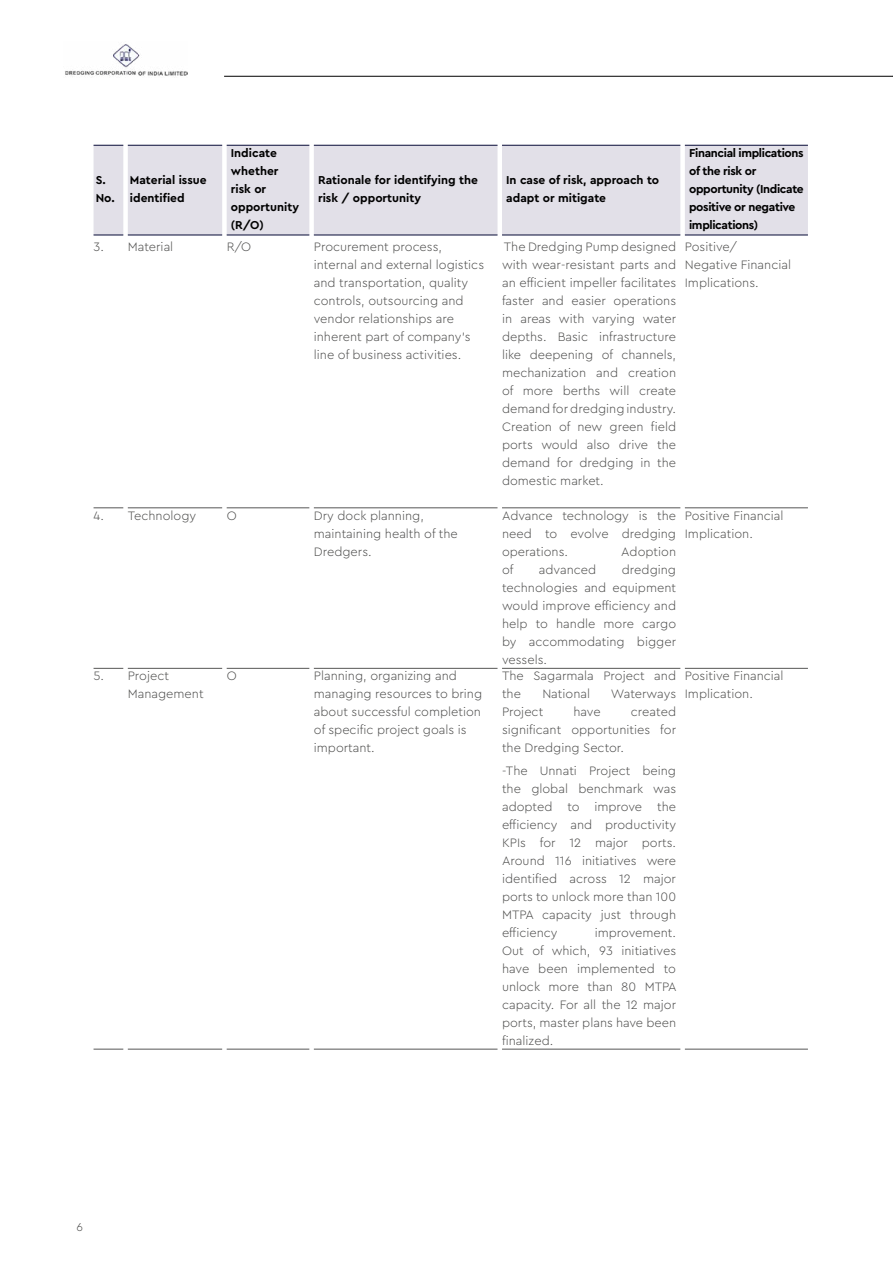
<style>
.page{position:relative;width:893px;height:1263px;background:#fff}
.page>*{position:absolute;margin:0;border:0;box-sizing:border-box;transform-origin:0 0}
.t1{font:300 12.75px/18px "Cera Pro";color:#4a4a49}
.t2{font:700 12px/18px "Cera Pro";color:#000}
.t3{font:700 12px/18px "Cera Pro";letter-spacing:-.03em;color:#000}
.t4{font:300 12px "Cera Pro";color:#4a4a49}
</style>
<div class="page">
<div style="left:94px;top:145px;width:714px;height:90px;background:#e2e0e8"></div>
<svg style="left:94px;top:508px;width:29px;height:1px"></svg>
<hr style="left:128px;top:508px;width:94px;height:1px;background:#575756">
<hr style="left:227px;top:508px;width:82px;height:1px;background:#575756">
<hr style="left:314px;top:508px;width:183px;height:1px;background:#575756">
<hr style="left:502px;top:508px;width:178px;height:1px;background:#575756">
<hr style="left:685px;top:508px;width:123px;height:1px;background:#575756">
<svg style="left:94px;top:668px;width:29px;height:1px"></svg>
<hr style="left:128px;top:668px;width:94px;height:1px;background:#575756">
<hr style="left:227px;top:668px;width:82px;height:1px;background:#575756">
<hr style="left:314px;top:668px;width:183px;height:1px;background:#575756">
<hr style="left:502px;top:668px;width:178px;height:1px;background:#575756">
<hr style="left:685px;top:668px;width:123px;height:1px;background:#575756">
<svg style="left:94px;top:1049px;width:29px;height:1px"></svg>
<hr style="left:128px;top:1049px;width:94px;height:1px;background:#575756">
<hr style="left:227px;top:1049px;width:82px;height:1px;background:#575756">
<hr style="left:314px;top:1049px;width:183px;height:1px;background:#575756">
<hr style="left:502px;top:1049px;width:178px;height:1px;background:#575756">
<hr style="left:685px;top:1049px;width:123px;height:1px;background:#575756">
<svg style="left:94px;top:145px;width:29px;height:1px"></svg>
<hr style="left:94px;top:234px;width:29px;height:2px;background:#20234b">
<hr style="left:128px;top:145px;width:94px;height:1px;background:#20234b">
<hr style="left:128px;top:234px;width:94px;height:2px;background:#20234b">
<hr style="left:227px;top:145px;width:82px;height:1px;background:#20234b">
<hr style="left:227px;top:234px;width:82px;height:2px;background:#20234b">
<hr style="left:314px;top:145px;width:183px;height:1px;background:#20234b">
<hr style="left:314px;top:234px;width:183px;height:2px;background:#20234b">
<hr style="left:502px;top:145px;width:178px;height:1px;background:#20234b">
<hr style="left:502px;top:234px;width:178px;height:2px;background:#20234b">
<hr style="left:685px;top:145px;width:123px;height:1px;background:#20234b">
<hr style="left:685px;top:234px;width:123px;height:2px;background:#20234b">
<hr style="left:224px;top:76px;width:669px;height:1px;background:#000">
<img style="left:65px;top:44px;width:122px;height:32px">
<p class="t2" style="left:96px;top:171px;width:21px">S.<br>No.</p>
<p class="t2" style="left:130px;top:171px;width:78px">Material issue identified</p>
<p class="t2" style="left:231px;top:144px;width:70px">Indicate whether risk or opportunity (R/O)</p>
<p class="t2" style="left:318px;top:171px;width:161px">Rationale for identifying the risk / opportunity</p>
<p class="t2" style="left:506px;top:171px;width:154px">In case of risk, approach to adapt or mitigate</p>
<p class="t3" style="left:689px;top:144px;width:116px">Financial implications of the risk or opportunity (Indicate positive or negative implications)</p>
<p class="t1" style="left:94px;top:237px;width:81px">3. Material</p>
<p class="t1" style="left:227px;top:237px;width:26px">R/O</p>
<p class="t1" style="left:314px;top:237px;width:172px">Procurement process, internal and external logistics and transportation, quality controls, outsourcing and vendor relationships are inherent part of company’s line of business activities.</p>
<p class="t1" style="left:502px;top:237px;width:176px;text-align:justify">The Dredging Pump designed with wear-resistant parts and an efficient impeller facilitates faster and easier operations in areas with varying water depths. Basic infrastructure like deepening of channels, mechanization and creation of more berths will create demand for dredging industry.<br>Creation of new green field ports would also drive the demand for dredging in the domestic market.</p>
<p class="t1" style="left:685px;top:237px;width:108px">Positive/<br>Negative Financial<br>Implications.</p>
<p class="t1" style="left:94px;top:506px;width:104px">4. Technology</p>
<p class="t1" style="left:227px;top:506px;width:11px">O</p>
<p class="t1" style="left:314px;top:506px;width:146px">Dry dock planning, maintaining health of the<br>Dredgers.</p>
<p class="t1" style="left:502px;top:506px;width:176px;text-align:justify">Advance technology is the need to evolve dredging operations.</p>
<p class="t1" style="left:685px;top:506px;width:100px">Positive Financial<br>Implication.</p>
<p class="t1" style="left:621px;top:542px;width:56px">Adoption</p>
<p class="t1" style="left:502px;top:560px;width:13px">of</p>
<p class="t1" style="left:539px;top:560px;width:59px">advanced</p>
<p class="t1" style="left:502px;top:560px;width:176px;text-align:justify;text-indent:120px">dredging technologies and equipment would improve efficiency and help to handle more cargo by accommodating bigger vessels.</p>
<p class="t1" style="left:128px;top:666px;width:77px;text-indent:-34px">5. Project<br>Management</p>
<p class="t1" style="left:227px;top:666px;width:11px">O</p>
<p class="t1" style="left:314px;top:666px;width:170px">Planning, organizing and managing resources to bring about successful completion of specific project goals is important.</p>
<p class="t1" style="left:502px;top:666px;width:176px">The Sagarmala Project and the</p>
<p class="t1" style="left:542px;top:684px;width:49px">National</p>
<p class="t1" style="left:611px;top:684px;width:67px">Waterways</p>
<p class="t1" style="left:502px;top:702px;width:176px;text-align:justify;text-indent:129px">created significant opportunities for the Dredging Sector.</p>
<p class="t1" style="left:502px;top:761px;width:176px;text-align:justify">-The Unnati Project being the global benchmark was adopted to improve the efficiency and productivity KPIs for 12 major ports.<br>Around 116 initiatives were identified across 12 major ports to unlock more than 100<br>MTPA capacity just through efficiency</p>
<p class="t1" style="left:502px;top:702px;width:43px">Project</p>
<p class="t1" style="left:573px;top:702px;width:29px">have</p>
<p class="t1" style="left:502px;top:923px;width:176px;text-align:justify;text-indent:93px">improvement.<br>Out of which, 93 initiatives have been implemented to unlock more than 80 MTPA capacity. For all the 12 major ports, master plans have been finalized.</p>
<p class="t1" style="left:685px;top:666px;width:100px">Positive Financial<br>Implication.</p>
<p class="t4" style="left:77px;top:1219px;width:8px">6</p>
</div>
